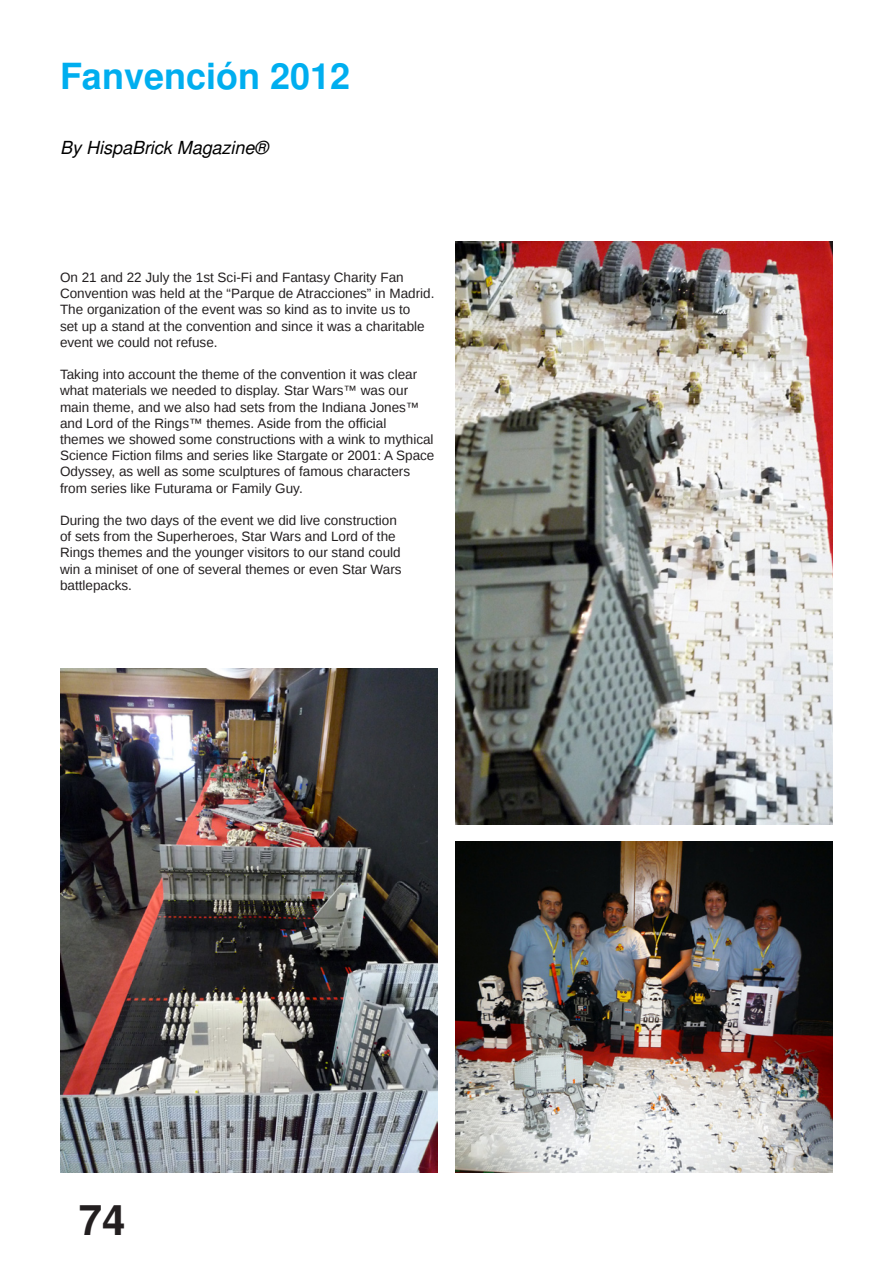
<style>
.page{position:relative;width:893px;height:1263px;background:#fff}
.page>*{position:absolute;margin:0;border:0;box-sizing:border-box;transform-origin:0 0}
.t1{font:700 42px "Free Sans";color:#231f20}
.t2{font:700 36px "Free Sans";color:#00aeef}
.t3{font:italic 18px "Free Sans";color:#000}
.t4{font:13.5px/16.2px "Liberation Sans";color:#231f20}
</style>
<div class="page">
<img style="left:60px;top:669px;width:377px;height:503px">
<img style="left:455px;top:841px;width:378px;height:332px">
<img style="left:455px;top:241px;width:378px;height:584px">
<h2 class="t2" style="left:60px;top:60px;width:292px">Fanvención 2012</h2>
<h3 class="t3" style="left:60px;top:139px;width:209px">By HispaBrick Magazine®</h3>
<p class="t4" style="left:60px;top:269px;width:376px">On 21 and 22 July the 1st Sci-Fi and Fantasy Charity Fan Convention was held at the “Parque de Atracciones” in Madrid.<br>The organization of the event was so kind as to invite us to<br>set up a stand at the convention and since it was a charitable event we could not refuse.</p>
<p class="t4" style="left:60px;top:366px;width:376px">Taking into account the theme of the convention it was clear what materials we needed to display. Star Wars™ was our main theme, and we also had sets from the Indiana Jones™ and Lord of the Rings™ themes. Aside from the official<br>themes we showed some constructions with a wink to mythical Science Fiction films and series like Stargate or 2001: A Space Odyssey, as well as some sculptures of famous characters from series like Futurama or Family Guy.</p>
<p class="t4" style="left:60px;top:512px;width:343px">During the two days of the event we did live construction of sets from the Superheroes, Star Wars and Lord of the Rings themes and the younger visitors to our stand could win a miniset of one of several themes or even Star Wars battlepacks.</p>
<h1 class="t1" style="left:79px;top:1201px;width:48px">74</h1>
</div>
